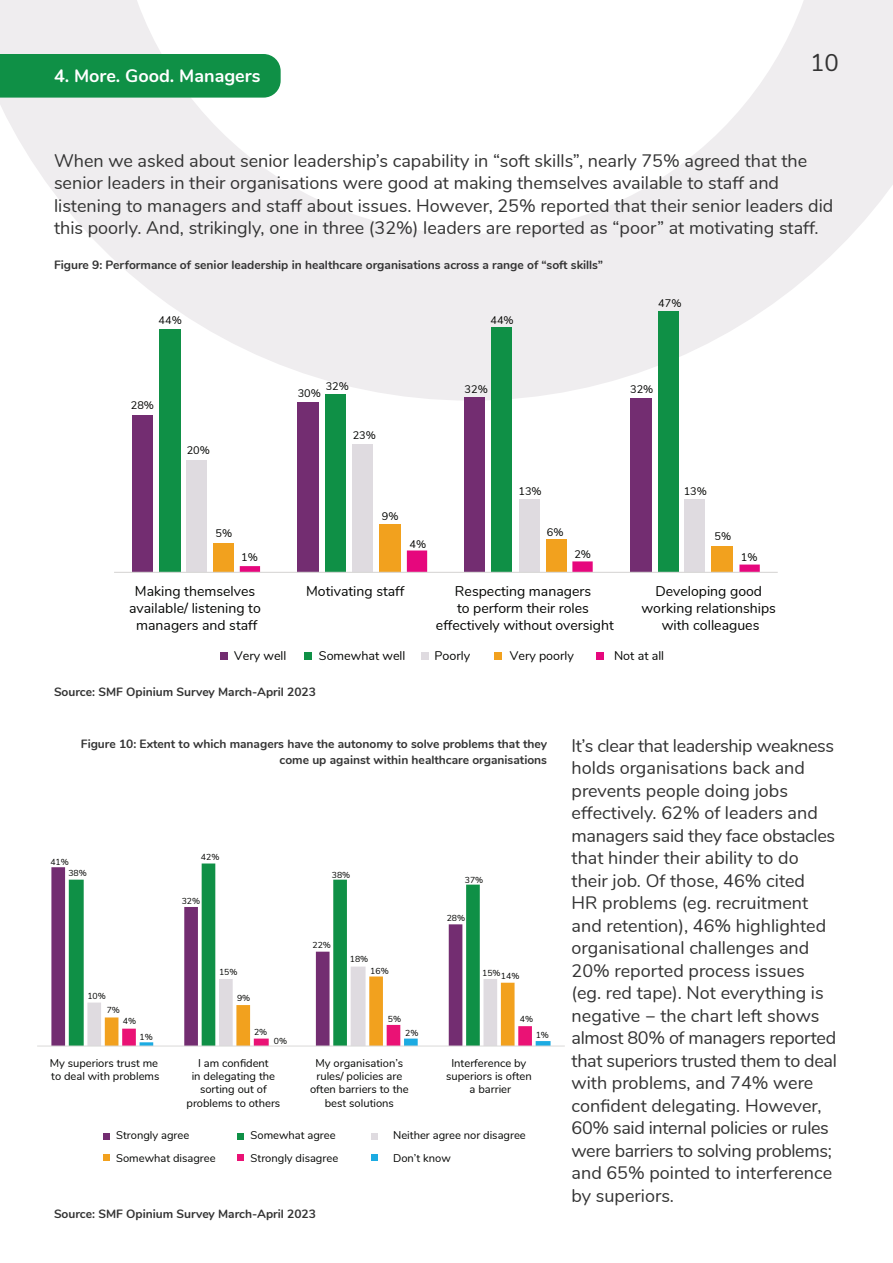
<style>
.page{position:relative;width:893px;height:1263px;background:#fff}
.page>*{position:absolute;margin:0;border:0;box-sizing:border-box;transform-origin:0 0}
.t1{font:24px "Nunito";color:#333}
.t2{font:18px/22.5px "Nunito";color:#333}
.t3{font:700 18px "Nunito";color:#fff}
.t4{font:14.1px/16.8px "Nunito";color:#040503;text-align:center}
.t5{font:12.45px "Nunito";color:#040503}
.t6{font:700 12px/16.5px "Nunito";color:#333;text-align:right}
.t7{font:11.1px/13.4px "Nunito";color:#040503;text-align:center}
.t8{font:10.95px "Nunito";color:#040503}
.t9{font:8.7px "Nunito";color:#040503}
</style>
<div class="page">
<svg style="left:0;top:0;width:893px;height:401px;fill:#efedef"></svg>
<svg style="left:116px;top:0;width:709px;height:234px"></svg>
<div style="left:0;top:54px;width:281px;height:44px;background:#0f9046"></div>
<div style="left:630px;top:398px;width:22px;height:174px;background:#732d71"></div>
<div style="left:465px;top:397px;width:20px;height:175px;background:#732d71"></div>
<div style="left:298px;top:402px;width:21px;height:170px;background:#732d71"></div>
<div style="left:132px;top:415px;width:20px;height:157px;background:#732d71"></div>
<div style="left:658px;top:312px;width:21px;height:260px;background:#0f9046"></div>
<div style="left:491px;top:327px;width:20px;height:245px;background:#0f9046"></div>
<div style="left:326px;top:394px;width:20px;height:178px;background:#0f9046"></div>
<div style="left:159px;top:329px;width:21px;height:243px;background:#0f9046"></div>
<div style="left:685px;top:499px;width:20px;height:73px;background:#dfdbe0"></div>
<div style="left:519px;top:499px;width:21px;height:73px;background:#dfdbe0"></div>
<div style="left:352px;top:444px;width:20px;height:128px;background:#dfdbe0"></div>
<div style="left:187px;top:460px;width:20px;height:112px;background:#dfdbe0"></div>
<div style="left:711px;top:546px;width:22px;height:26px;background:#f2a11e"></div>
<div style="left:546px;top:540px;width:20px;height:32px;background:#f2a11e"></div>
<div style="left:379px;top:524px;width:22px;height:48px;background:#f2a11e"></div>
<div style="left:213px;top:543px;width:21px;height:29px;background:#f2a11e"></div>
<svg style="left:240px;top:550px;width:520px;height:22px"></svg>
<hr style="left:114px;top:572px;width:664px;height:1px;background:#dad9d8">
<div style="left:220px;top:652px;width:8px;height:8px;background:#732d71"></div>
<div style="left:304px;top:652px;width:8px;height:8px;background:#0f9046"></div>
<div style="left:421px;top:652px;width:7px;height:8px;background:#dfdbe0"></div>
<div style="left:494px;top:652px;width:8px;height:8px;background:#f2a11e"></div>
<div style="left:596px;top:652px;width:7px;height:8px;background:#e6077d"></div>
<svg style="left:51px;top:867px;width:18px;height:178px;background:#925e91"></svg>
<svg style="left:69px;top:863px;width:411px;height:182px"></svg>
<svg style="left:87px;top:966px;width:464px;height:79px"></svg>
<hr style="left:37px;top:1045px;width:528px;height:1px;background:#dad9d8">
<svg style="left:104px;top:1133px;width:6px;height:6px"></svg>
<svg style="left:238px;top:1133px;width:6px;height:6px"></svg>
<svg style="left:372px;top:1133px;width:6px;height:6px"></svg>
<svg style="left:104px;top:1154px;width:6px;height:6px"></svg>
<svg style="left:238px;top:1154px;width:6px;height:6px"></svg>
<svg style="left:372px;top:1154px;width:6px;height:6px"></svg>
<p class="t3" style="left:54px;top:63px;width:208px">4. More. Good. Managers</p>
<p class="t1" style="left:810px;top:45px;width:30px">10</p>
<p class="t2" style="left:54px;top:148px;width:781px">When we asked about senior leadership’s capability in “soft skills”, nearly 75% agreed that the senior leaders in their organisations were good at making themselves available to staff and listening to managers and staff about issues. However, 25% reported that their senior leaders did this poorly. And, strikingly, one in three (32%) leaders are reported as “poor” at motivating staff.</p>
<p class="t6" style="left:54px;top:256px;width:551px">Figure 9: Performance of senior leadership in healthcare organisations across a range of “soft skills”</p>
<p class="t8" style="left:159px;top:312px;width:25px">44%</p>
<p class="t8" style="left:490px;top:312px;width:25px">44%</p>
<p class="t8" style="left:658px;top:295px;width:25px">47%</p>
<p class="t8" style="left:131px;top:397px;width:25px">28%</p>
<p class="t8" style="left:187px;top:442px;width:25px">20%</p>
<p class="t8" style="left:215px;top:525px;width:18px">5%</p>
<p class="t8" style="left:241px;top:550px;width:18px">1%</p>
<p class="t8" style="left:326px;top:378px;width:25px">32%</p>
<p class="t8" style="left:465px;top:381px;width:25px">32%</p>
<p class="t8" style="left:630px;top:381px;width:25px">32%</p>
<p class="t8" style="left:353px;top:428px;width:25px">23%</p>
<p class="t8" style="left:298px;top:386px;width:25px">30%</p>
<p class="t8" style="left:382px;top:509px;width:18px">9%</p>
<p class="t8" style="left:409px;top:536px;width:18px">4%</p>
<p class="t8" style="left:518px;top:484px;width:25px">13%</p>
<p class="t8" style="left:684px;top:484px;width:25px">13%</p>
<p class="t8" style="left:547px;top:524px;width:18px">6%</p>
<p class="t8" style="left:715px;top:528px;width:18px">5%</p>
<p class="t8" style="left:574px;top:546px;width:18px">2%</p>
<p class="t8" style="left:741px;top:550px;width:18px">1%</p>
<p class="t4" style="left:129px;top:582px;width:133px">Making themselves available/ listening to managers and staff</p>
<p class="t4" style="left:436px;top:582px;width:179px">Respecting managers<br>to perform their roles effectively without oversight</p>
<p class="t4" style="left:641px;top:582px;width:136px">Developing good working relationships with colleagues</p>
<p class="t4" style="left:306px;top:582px;width:100px">Motivating staff</p>
<p class="t5" style="left:234px;top:646px;width:54px">Very well</p>
<p class="t5" style="left:319px;top:646px;width:88px">Somewhat well</p>
<p class="t5" style="left:435px;top:646px;width:37px">Poorly</p>
<p class="t5" style="left:510px;top:646px;width:66px">Very poorly</p>
<p class="t5" style="left:614px;top:646px;width:52px">Not at all</p>
<p class="t6" style="left:54px;top:683px;width:264px">Source: SMF Opinium Survey March-April 2023</p>
<p class="t6" style="left:81px;top:735px;width:468px">Figure 10: Extent to which managers have the autonomy to solve problems that they come up against within healthcare organisations</p>
<p class="t9" style="left:50px;top:855px;width:20px">41%</p>
<p class="t9" style="left:201px;top:850px;width:20px">42%</p>
<p class="t9" style="left:68px;top:867px;width:20px">38%</p>
<p class="t9" style="left:332px;top:868px;width:20px">38%</p>
<p class="t9" style="left:465px;top:873px;width:20px">37%</p>
<p class="t9" style="left:182px;top:894px;width:20px">32%</p>
<p class="t9" style="left:447px;top:911px;width:20px">28%</p>
<p class="t9" style="left:313px;top:939px;width:20px">22%</p>
<p class="t9" style="left:350px;top:952px;width:20px">18%</p>
<p class="t9" style="left:219px;top:966px;width:20px">15%</p>
<p class="t9" style="left:370px;top:964px;width:20px">16%</p>
<p class="t9" style="left:482px;top:966px;width:20px">15%</p>
<p class="t9" style="left:501px;top:969px;width:20px">14%</p>
<p class="t9" style="left:87px;top:989px;width:20px">10%</p>
<p class="t9" style="left:237px;top:992px;width:15px">9%</p>
<p class="t9" style="left:107px;top:1003px;width:15px">7%</p>
<p class="t9" style="left:123px;top:1015px;width:15px">4%</p>
<p class="t9" style="left:388px;top:1012px;width:15px">5%</p>
<p class="t9" style="left:520px;top:1013px;width:15px">4%</p>
<p class="t9" style="left:254px;top:1026px;width:15px">2%</p>
<p class="t9" style="left:405px;top:1026px;width:15px">2%</p>
<p class="t9" style="left:140px;top:1030px;width:15px">1%</p>
<p class="t9" style="left:536px;top:1028px;width:15px">1%</p>
<p class="t9" style="left:274px;top:1035px;width:15px">0%</p>
<p class="t7" style="left:50px;top:1055px;width:111px;text-align:left">My superiors trust me to deal with problems</p>
<p class="t7" style="left:186px;top:1055px;width:95px">I am confident<br>in delegating the sorting out of problems to others</p>
<p class="t7" style="left:310px;top:1055px;width:100px">My organisation’s rules/ policies are often barriers to the best solutions</p>
<p class="t7" style="left:446px;top:1055px;width:87px">Interference by superiors is often a barrier</p>
<p class="t7" style="left:116px;top:1128px;width:75px">Strongly agree</p>
<p class="t7" style="left:251px;top:1128px;width:87px">Somewhat agree</p>
<p class="t7" style="left:393px;top:1128px;width:134px">Neither agree nor disagree</p>
<p class="t7" style="left:116px;top:1150px;width:101px">Somewhat disagree</p>
<p class="t7" style="left:251px;top:1150px;width:89px">Strongly disagree</p>
<p class="t7" style="left:393px;top:1150px;width:59px">Don’t know</p>
<p class="t6" style="left:54px;top:1204px;width:264px">Source: SMF Opinium Survey March-April 2023</p>
<p class="t2" style="left:572px;top:733px;width:267px">It’s clear that leadership weakness holds organisations back and prevents people doing jobs effectively. 62% of leaders and managers said they face obstacles that hinder their ability to do their job. Of those, 46% cited<br>HR problems (eg. recruitment and retention), 46% highlighted organisational challenges and<br>20% reported process issues (eg. red tape). Not everything is negative − the chart left shows almost 80% of managers reported that superiors trusted them to deal with problems, and 74% were confident delegating. However,<br>60% said internal policies or rules were barriers to solving problems; and 65% pointed to interference by superiors.</p>
</div>
